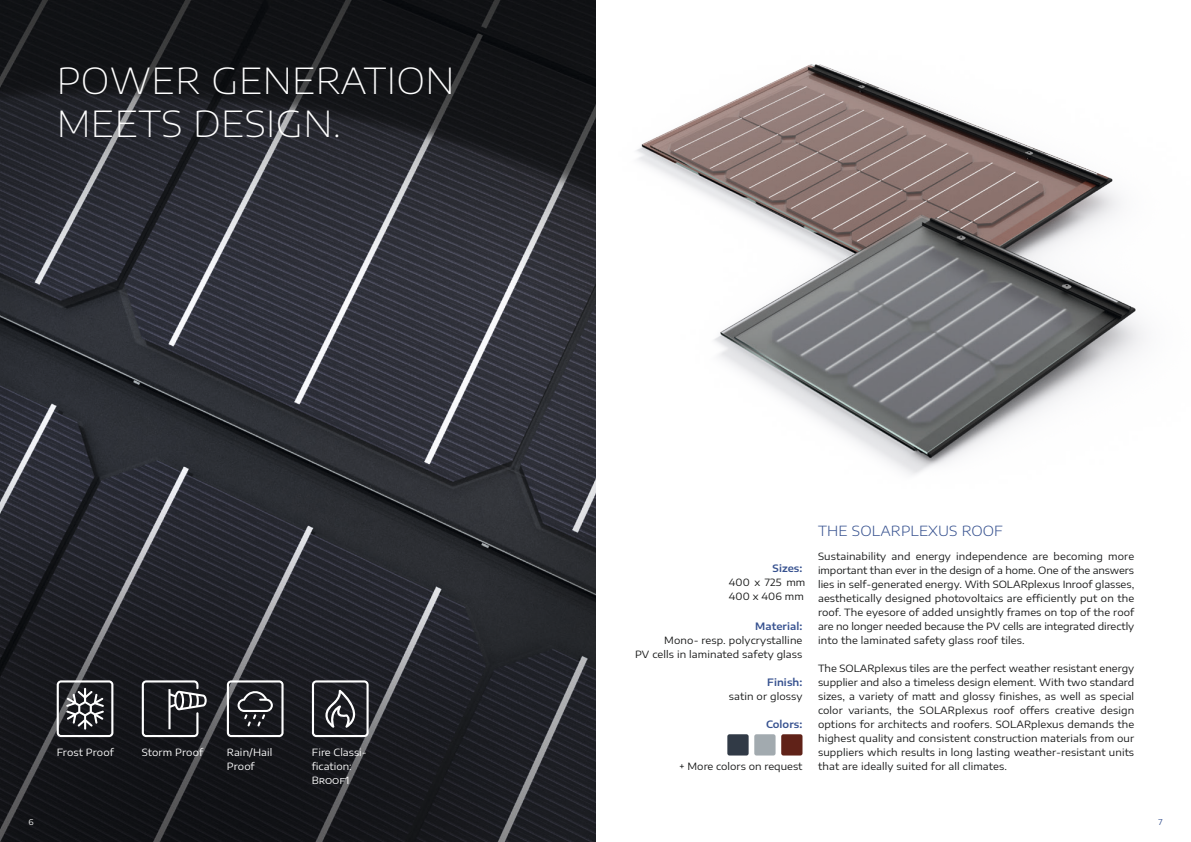
<style>
.page{position:relative;width:1191px;height:842px;background:#fff}
.page>*{position:absolute;margin:0;border:0;box-sizing:border-box;transform-origin:0 0}
.t1{font:200 36px/43.2px "Encode Sans Expanded";letter-spacing:.01em;color:#fff}
.t2{font:300 14px "Encode Sans Expanded";letter-spacing:.01em;color:#36518f}
.t3{font:10px/14px "Encode Sans Expanded";letter-spacing:.01em;color:#151616;text-align:right}
.t4{font:10px/14px "Encode Sans Expanded";color:#fff}
.t5{font:600 10px "Encode Sans Expanded";letter-spacing:.005em;color:#36518f}
.t6{font:8px "Encode Sans Expanded";color:#fff}
.t7{font:8px "Encode Sans Expanded";color:#36518f}
.s1{font-weight:600;color:#36518f}
</style>
<div class="page">
<img style="left:0;top:0;width:595px;height:842px">
<img style="left:595px;top:0;width:549px;height:522px">
<div style="left:781px;top:734px;width:21px;height:21px;background:#602218;border-radius:2px"></div>
<div style="left:727px;top:734px;width:21px;height:21px;background:#313a46;border-radius:2px"></div>
<svg style="left:57px;top:680px;width:56px;height:57px"></svg>
<svg style="left:142px;top:680px;width:65px;height:57px;background:#444448"></svg>
<svg style="left:227px;top:680px;width:56px;height:57px;background:#48494d"></svg>
<svg style="left:312px;top:680px;width:57px;height:57px"></svg>
<div style="left:754px;top:734px;width:21px;height:21px;background:#a2aaaf;border-radius:2px"></div>
<p class="t1" style="left:57px;top:57px;width:399px">POWER GENERATION<br>MEETS DESIGN.</p>
<p class="t4" style="left:57px;top:745px;width:59px">Frost Proof</p>
<p class="t4" style="left:142px;top:745px;width:63px">Storm Proof</p>
<p class="t4" style="left:227px;top:745px;width:47px">Rain/Hail<br>Proof</p>
<p class="t4" style="left:312px;top:745px;width:55px">Fire Classi&shy;fication:<br>Broof1</p>
<p class="t3" style="left:729px;top:561px;width:78px;text-align:left;text-indent:44px"><span class="s1">Sizes:<br></span>400 x 725 mm<br>400 x 406 mm</p>
<p class="t3" style="left:635px;top:619px;width:169px"><span class="s1">Material:<br></span>Mono- resp. polycrystalline<br>PV cells in laminated safety glass</p>
<p class="t3" style="left:729px;top:675px;width:75px"><span class="s1">Finish:<br></span>satin or glossy</p>
<p class="t5" style="left:766px;top:717px;width:38px">Colors:</p>
<p class="t3" style="left:679px;top:759px;width:125px">+ More colors on request</p>
<p class="t2" style="left:818px;top:521px;width:187px">THE SOLARPLEXUS ROOF</p>
<p class="t3" style="left:818px;top:549px;width:318px;text-align:justify">Sustainability and energy independence are becoming more important than ever in the design of a home. One of the answers lies in self-generated energy. With SOLARplexus Inroof glasses, aesthetically designed photovoltaics are efficiently put on the roof. The eyesore of added unsightly frames on top of the roof are no longer needed because the PV cells are integrated directly into the laminated safety glass roof tiles.</p>
<p class="t3" style="left:818px;top:661px;width:318px;text-align:justify">The SOLARplexus tiles are the perfect weather resistant energy supplier and also a timeless design element. With two standard sizes, a variety of matt and glossy finishes, as well as special color variants, the SOLARplexus roof offers creative design options for architects and roofers. SOLARplexus demands the highest quality and consistent construction materials from our suppliers which results in long lasting weather-resistant units that are ideally suited for all climates.</p>
<p class="t6" style="left:28px;top:816px;width:7px">6</p>
<p class="t7" style="left:1158px;top:816px;width:6px">7</p>
</div>
